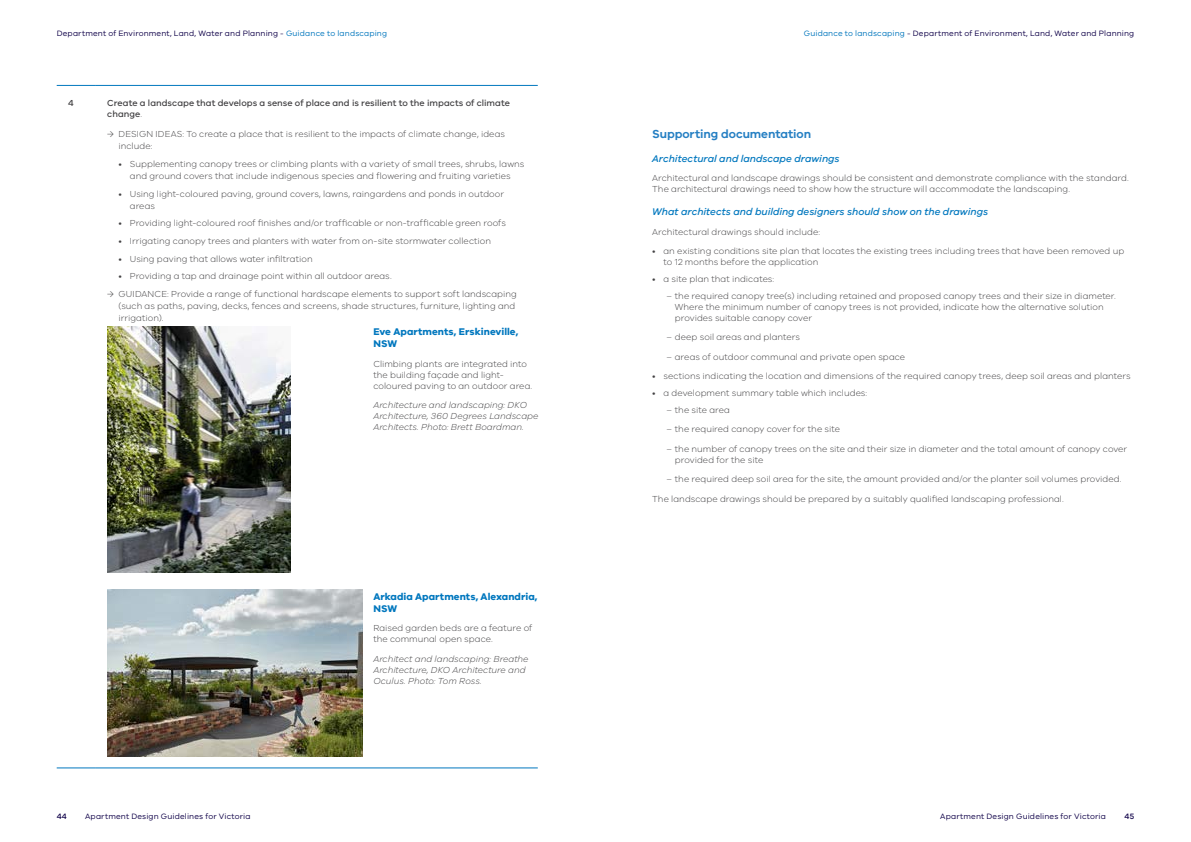
<style>
.page{position:relative;width:1191px;height:842px;background:#fff}
.page>*{position:absolute;margin:0;border:0;box-sizing:border-box;transform-origin:0 0}
.t1{font:600 12px "VIC";letter-spacing:-.005em;color:#257fc3}
.t2{font:italic 500 10px "VIC";letter-spacing:-.005em;color:#0077be}
.t3{font:700 10px/12px "VIC";letter-spacing:.005em;color:#0077be}
.t4{font:300 9px/11px "VIC";letter-spacing:.005em;color:#414042}
.t5{font:italic 300 9px/11px "VIC";letter-spacing:-.005em;color:#414042}
.t6{font:500 9px/11px "VIC";letter-spacing:.005em;color:#414042}
.t7{font:8px "VIC";letter-spacing:.015em;color:#100249}
.t8{font:500 8px "VIC";color:#100249}
.s1{color:#0076bd}
.s2{font-weight:300}
</style>
<div class="page">
<hr style="left:57px;top:85px;width:39px;height:1px;background:#0077be">
<hr style="left:96px;top:85px;width:442px;height:1px;background:#0077be">
<hr style="left:57px;top:767px;width:39px;height:1px;background:#0077be">
<hr style="left:96px;top:767px;width:442px;height:1px;background:#0077be">
<img style="left:108px;top:326px;width:183px;height:246px">
<img style="left:107px;top:589px;width:255px;height:167px">
<p class="t7" style="left:57px;top:29px;width:332px">Department of Environment, Land, Water and Planning - <span class="s1">Guidance to landscaping</span></p>
<p class="t7" style="left:804px;top:29px;width:332px"><span class="s1">Guidance to landscaping</span> - Department of Environment, Land, Water and Planning</p>
<p class="t6" style="left:68px;top:97px;width:7px">4</p>
<p class="t6" style="left:107px;top:97px;width:404px">Create a landscape that develops a sense of place and is resilient to the impacts of climate change<span class="s2">.</span></p>
<p class="t4" style="left:119px;top:128px;width:388px;line-height:12px;text-indent:-11px">→ DESIGN IDEAS: To create a place that is resilient to the impacts of climate change, ideas include:</p>
<p class="t4" style="left:119px;top:158px;width:407px;line-height:12px;text-align:center">• Supplementing canopy trees or climbing plants with a variety of small trees, shrubs, lawns and ground covers that include indigenous species and flowering and fruiting varieties</p>
<p class="t4" style="left:130px;top:187px;width:375px;line-height:12px;text-indent:-11px">• Using light-coloured paving, ground covers, lawns, raingardens and ponds in outdoor areas</p>
<p class="t4" style="left:119px;top:217px;width:389px">• Providing light-coloured roof finishes and/or trafficable or non-trafficable green roofs</p>
<p class="t4" style="left:119px;top:235px;width:374px">• Irrigating canopy trees and planters with water from on-site stormwater collection</p>
<p class="t4" style="left:119px;top:253px;width:196px">• Using paving that allows water infiltration</p>
<p class="t4" style="left:119px;top:270px;width:275px">• Providing a tap and drainage point within all outdoor areas.</p>
<p class="t4" style="left:119px;top:288px;width:400px;line-height:12px;text-indent:-11px">→ GUIDANCE: Provide a range of functional hardscape elements to support soft landscaping (such as paths, paving, decks, fences and screens, shade structures, furniture, lighting and irrigation).</p>
<p class="t3" style="left:373px;top:326px;width:146px">Eve Apartments, Erskineville,<br>NSW</p>
<p class="t4" style="left:373px;top:358px;width:160px">Climbing plants are integrated into the building façade and light&shy;coloured paving to an outdoor area.</p>
<p class="t5" style="left:373px;top:399px;width:167px">Architecture and landscaping: DKO<br>Architecture, 360 Degrees Landscape<br>Architects. Photo: Brett Boardman.</p>
<p class="t3" style="left:373px;top:590px;width:166px">Arkadia Apartments, Alexandria,<br>NSW</p>
<p class="t4" style="left:373px;top:623px;width:160px">Raised garden beds are a feature of the communal open space.</p>
<p class="t5" style="left:373px;top:653px;width:157px">Architect and landscaping: Breathe<br>Architecture, DKO Architecture and<br>Oculus. Photo: Tom Ross.</p>
<h1 class="t1" style="left:652px;top:127px;width:160px">Supporting documentation</h1>
<p class="t2" style="left:652px;top:152px;width:189px">Architectural and landscape drawings</p>
<p class="t4" style="left:652px;top:172px;width:478px">Architectural and landscape drawings should be consistent and demonstrate compliance with the standard.<br>The architectural drawings need to show how the structure will accommodate the landscaping.</p>
<p class="t2" style="left:652px;top:206px;width:337px">What architects and building designers should show on the drawings</p>
<p class="t4" style="left:652px;top:226px;width:169px">Architectural drawings should include:</p>
<p class="t4" style="left:663px;top:246px;width:462px;text-indent:-11px">• an existing conditions site plan that locates the existing trees including trees that have been removed up to 12 months before the application</p>
<p class="t4" style="left:652px;top:273px;width:124px">• a site plan that indicates:</p>
<p class="t4" style="left:675px;top:290px;width:442px;text-indent:-9px">– the required canopy tree(s) including retained and proposed canopy trees and their size in diameter.<br>Where the minimum number of canopy trees is not provided, indicate how the alternative solution provides suitable canopy cover</p>
<p class="t4" style="left:666px;top:331px;width:135px">– deep soil areas and planters</p>
<p class="t4" style="left:666px;top:351px;width:240px">– areas of outdoor communal and private open space</p>
<p class="t4" style="left:652px;top:370px;width:480px">• sections indicating the location and dimensions of the required canopy trees, deep soil areas and planters</p>
<p class="t4" style="left:652px;top:387px;width:217px">• a development summary table which includes:</p>
<p class="t4" style="left:666px;top:404px;width:65px">– the site area</p>
<p class="t4" style="left:666px;top:423px;width:175px">– the required canopy cover for the site</p>
<p class="t4" style="left:675px;top:443px;width:454px;text-indent:-9px">– the number of canopy trees on the site and their size in diameter and the total amount of canopy cover provided for the site</p>
<p class="t4" style="left:652px;top:469px;width:471px;line-height:19.5px;text-indent:14px">– the required deep soil area for the site, the amount provided and/or the planter soil volumes provided.<br>The landscape drawings should be prepared by a suitably qualified landscaping professional.</p>
<p class="t7" style="left:85px;top:811px;width:167px">Apartment Design Guidelines for Victoria</p>
<p class="t7" style="left:940px;top:811px;width:167px">Apartment Design Guidelines for Victoria</p>
<p class="t8" style="left:57px;top:811px;width:12px">44</p>
<p class="t8" style="left:1124px;top:811px;width:11px">45</p>
</div>
